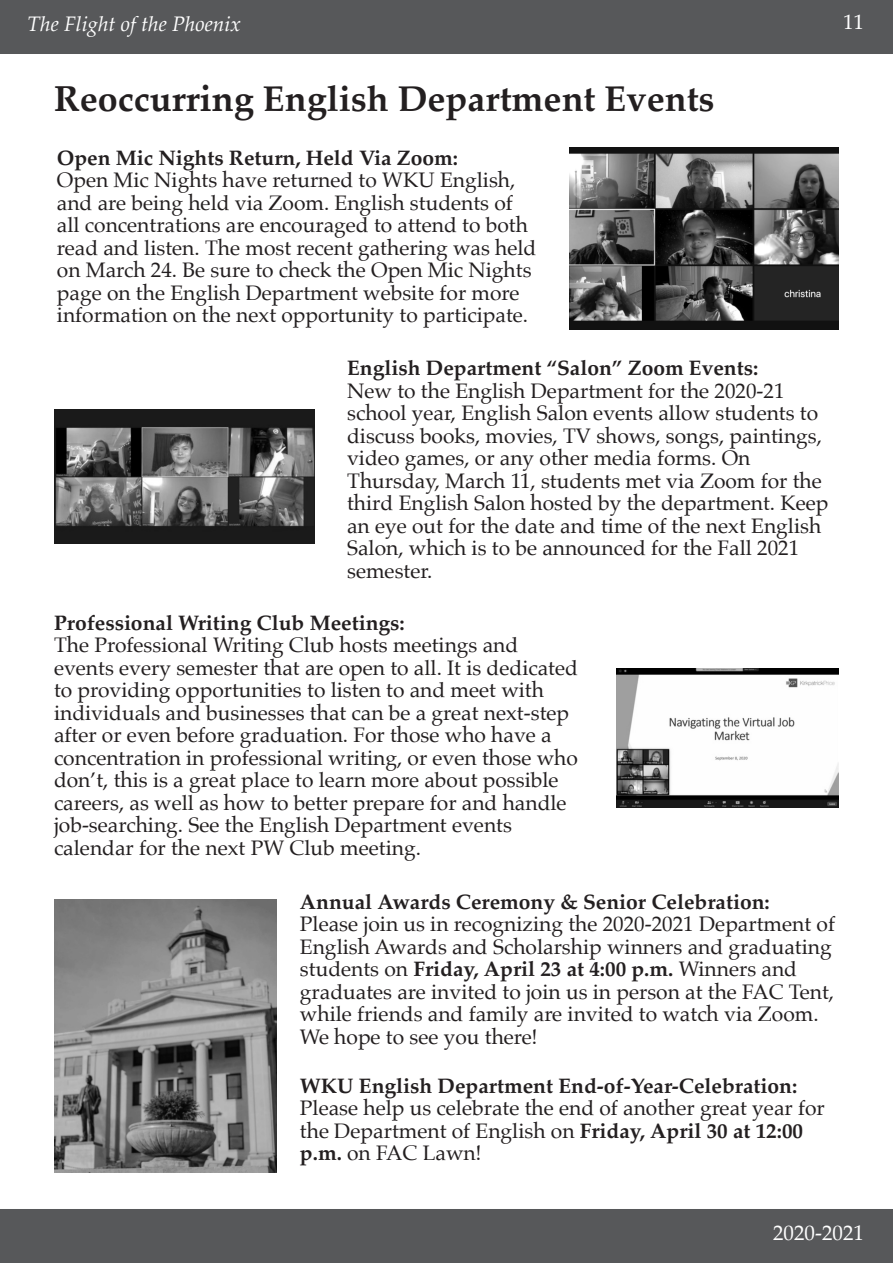
<style>
.page{position:relative;width:893px;height:1263px;background:#fff}
.page>*{position:absolute;margin:0;border:0;box-sizing:border-box;transform-origin:0 0}
.t1{font:700 36px "Palatino";color:#231f20}
.t2{font:21px/22.5px "Palatino";color:#231f20}
.t3{font:700 21px "Palatino";color:#231f20}
.t4{font:italic 21px "Palatino";color:#fff}
.t5{font:21px "Palatino";color:#fff}
.t6{font:21px "Palatino Linotype";color:#fff}
.s1{font-family:"Palatino Linotype"}
.s2{font-weight:700}
</style>
<div class="page">
<div style="left:1px;top:1210px;width:891px;height:52px;background:#57585a"></div>
<div style="left:0;top:1209px;width:893px;height:54px;border:2px solid #57585a"></div>
<div style="left:1px;top:1px;width:891px;height:52px;background:#57585a"></div>
<div style="left:0;top:0;width:893px;height:54px;border:2px solid #57585a"></div>
<img style="left:569px;top:147px;width:270px;height:182px">
<img style="left:54px;top:410px;width:261px;height:133px">
<img style="left:616px;top:668px;width:223px;height:139px">
<img style="left:54px;top:900px;width:222px;height:272px">
<p class="t4" style="left:27px;top:6px;width:215px">The Flight of the Phoenix</p>
<p class="t6" style="left:843px;top:7px;width:22px">11</p>
<p class="t1" style="left:54px;top:68px;width:662px"><span class="s1">Reoccurring</span> English Department Events</p>
<p class="t3" style="left:57px;top:139px;width:403px">Open Mic Nights Return, Held Via Zoom:</p>
<p class="t2" style="left:57px;top:169px;width:481px">Open Mic Nights have returned to WKU English, and are being held via Zoom. English students of all concentrations are encouraged to attend to both read and listen. The most recent gathering was held on March 24. Be sure to check the Open Mic Nights page on the English Department website for more information on the next opportunity to participate.</p>
<p class="t2" style="left:347px;top:357px;width:483px"><span class="s2">English Department “Salon” Zoom Events:<br></span>New to the English Department for the 2020-21 school year, English Salon events allow students to discuss books, movies, TV shows, songs, paintings, video games, or any other media forms. On Thursday, March 11, students met via Zoom for the third English Salon hosted by the department. Keep an eye out for the date and time of the next English Salon, which is to be announced for the Fall 2021 semester.</p>
<p class="t3" style="left:54px;top:605px;width:352px">Professional Writing Club Meetings:</p>
<p class="t2" style="left:54px;top:634px;width:525px">The Professional Writing Club hosts meetings and events every semester that are open to all. It is dedicated to providing opportunities to listen to and meet with individuals and businesses that can be a great next-step after or even before graduation. For those who have a concentration in professional writing, or even those who don’t, this is a great place to learn more about possible careers, as well as how to better prepare for and handle job-searching. See the English Department events calendar for the next PW Club meeting.</p>
<p class="t3" style="left:300px;top:884px;width:471px">Annual Awards Ceremony &amp; Senior Celebration:</p>
<p class="t2" style="left:300px;top:913px;width:537px">Please join us in recognizing the 2020-2021 Department of English Awards and Scholarship winners and graduating students on <span class="s2">Friday, April 23 at 4:00 p.m.</span> Winners and graduates are invited to join us in person at the FAC Tent, while friends and family are invited to watch via Zoom.<br>We hope to see you there!</p>
<p class="t3" style="left:300px;top:1067px;width:499px">WKU English Department End-of-Year-Celebration:</p>
<p class="t2" style="left:300px;top:1097px;width:526px">Please help us celebrate the end of another great year for the Department of English on <span class="s2">Friday, April 30 at 12:00 p.m.</span> on FAC Lawn!</p>
<p class="t5" style="left:773px;top:1216px;width:92px">2020-2021</p>
</div>
